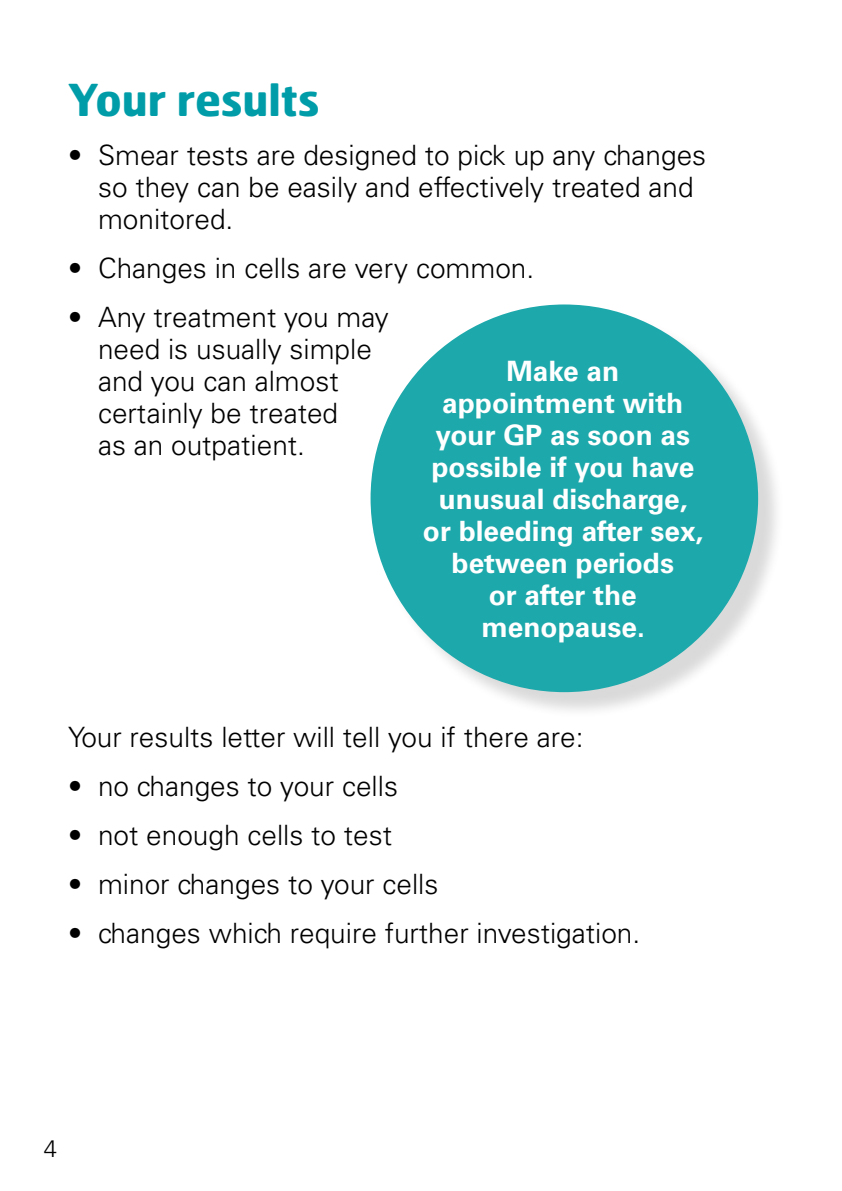
<style>
.page{position:relative;width:842px;height:1191px;background:#fff}
.page>*{position:absolute;margin:0;border:0;box-sizing:border-box;transform-origin:0 0}
.HEADING{font:700 44px "Hermes";letter-spacing:-.005em;color:#009da9}
.BODY{font:300 28px/32px "Univers LT Std";color:#000}
.benefits{font:700 28px/32px "Univers LT Std";color:#fff;text-align:center}
.BODY-2{font:300 24px "Univers LT Std";color:#000}
</style>
<div class="page">
<div style="left:374px;top:307px;width:411px;height:412px;background:#000;opacity:.15"></div>
<div style="left:371px;top:304px;width:387px;height:388px;background:#1da8ab;border-radius:50%"></div>
<p class="HEADING" style="left:68px;top:71px;width:253px">Your results</p>
<p class="BODY" style="left:98px;top:139px;width:610px;text-indent:-30px">• Smear tests are designed to pick up any changes so they can be easily and effectively treated and monitored.</p>
<p class="BODY" style="left:68px;top:252px;width:468px">• Changes in cells are very common.</p>
<p class="BODY" style="left:98px;top:301px;width:292px;text-indent:-30px">• Any treatment you may need is usually simple and you can almost certainly be treated<br>as an outpatient.</p>
<p class="benefits" style="left:423px;top:355px;width:282px">Make an appointment with your GP as soon as possible if you have unusual discharge, or bleeding after sex, between periods<br>or after the menopause.</p>
<p class="BODY" style="left:68px;top:721px;width:517px">Your results letter will tell you if there are:</p>
<p class="BODY" style="left:68px;top:770px;width:331px">• no changes to your cells</p>
<p class="BODY" style="left:68px;top:819px;width:326px">• not enough cells to test</p>
<p class="BODY" style="left:68px;top:868px;width:372px">• minor changes to your cells</p>
<p class="BODY" style="left:68px;top:917px;width:574px">• changes which require further investigation.</p>
<p class="BODY-2" style="left:44px;top:1134px;width:15px">4</p>
</div>
